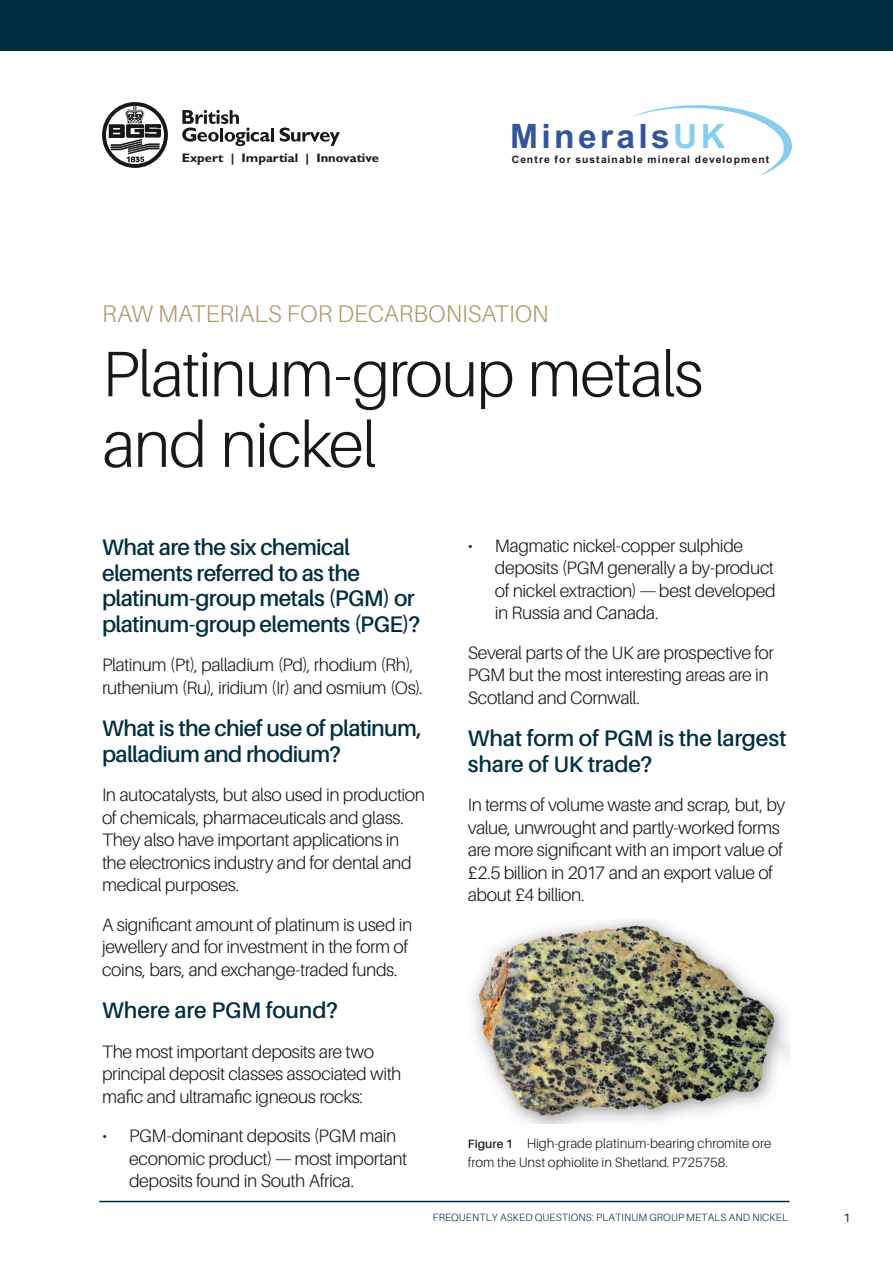
<style>
.page{position:relative;width:893px;height:1263px;background:#fff}
.page>*{position:absolute;margin:0;border:0;box-sizing:border-box;transform-origin:0 0}
.H3_Heading_-_White{font:300 64.5px/70.5px "Aileron";letter-spacing:-.025em;color:#1a171c}
.t1{font:700 33.6px "Arial";letter-spacing:.1em;color:#34549e}
.t2{font:300 24px "Aileron";color:#ac9b6e}
.question{font:600 22.5px/25.5px "Aileron";letter-spacing:-.025em;color:#002e3e}
.question-2{font:600 22.5px "Aileron";letter-spacing:-.005em;color:#002e3e}
.answer_text{font:300 18px/22.5px "Aileron";letter-spacing:-.025em;color:#1a171c}
.t3{font:300 13.5px/18px "Aileron";color:#1a171c}
.t4{font:700 12.45px "Gill Sans";color:#1a171c;scale:1.05 1}
.t5{font:12px "Aileron";color:#002e3e}
.t6{font:300 10.5px "Aileron";letter-spacing:.01em;color:#002e3e}
.t7{font:700 10.2px "Arial";letter-spacing:.095em;color:#1a171c}
.s1{color:#87cdee}
.s2{font-weight:600;font-size:12px}
</style>
<div class="page">
<hr style="left:99px;top:1201px;width:690px;height:1px;background:#002e3e">
<div style="left:0;top:0;width:893px;height:51px;background:#002e3e"></div>
<svg style="left:280px;top:128px;width:60px;height:18px"></svg>
<svg style="left:182px;top:110px;width:92px;height:36px"></svg>
<svg style="left:109px;top:107px;width:52px;height:56px"></svg>
<div style="left:102px;top:102px;width:66px;height:66px;border:4px solid #1a171c;border-radius:50%"></div>
<svg style="left:631px;top:105px;width:161px;height:71px"></svg>
<img style="left:473px;top:919px;width:316px;height:204px">
<p class="t4" style="left:182px;top:150px;width:189px">Expert | Impartial | Innovative</p>
<p class="t1" style="left:510px;top:114px;width:217px">Minerals<span class="s1">UK</span></p>
<p class="t7" style="left:512px;top:153px;width:259px">Centre for sustainable mineral development</p>
<p class="t2" style="left:102px;top:300px;width:448px">RAW MATERIALS FOR DECARBONISATION</p>
<p class="H3_Heading_-_White" style="left:102px;top:339px;width:603px">Platinum-group metals and nickel</p>
<p class="question" style="left:102px;top:535px;width:320px">What are the six chemical elements referred to as the platinum-group metals (PGM) or platinum-group elements (PGE)?</p>
<p class="answer_text" style="left:102px;top:654px;width:322px">Platinum (Pt), palladium (Pd), rhodium (Rh), ruthenium (Ru), iridium (Ir) and osmium (Os).</p>
<p class="question" style="left:102px;top:716px;width:321px">What is the chief use of platinum, palladium and rhodium?</p>
<p class="answer_text" style="left:102px;top:784px;width:325px">In autocatalysts, but also used in production of chemicals, pharmaceuticals and glass.<br>They also have important applications in the electronics industry and for dental and medical purposes.</p>
<p class="answer_text" style="left:102px;top:913px;width:312px">A significant amount of platinum is used in jewellery and for investment in the form of coins, bars, and exchange-traded funds.</p>
<p class="question-2" style="left:102px;top:998px;width:237px">Where are PGM found?</p>
<p class="answer_text" style="left:102px;top:1040px;width:301px">The most important deposits are two principal deposit classes associated with mafic and ultramafic igneous rocks:</p>
<p class="answer_text" style="left:129px;top:1125px;width:280px;text-indent:-27px">• PGM-dominant deposits (PGM main economic product)—most important deposits found in South Africa.</p>
<p class="answer_text" style="left:495px;top:534px;width:283px;text-indent:-27px">• Magmatic nickel-copper sulphide deposits (PGM generally a by-product of nickel extraction)—best developed in Russia and Canada.</p>
<p class="answer_text" style="left:468px;top:641px;width:308px">Several parts of the UK are prospective for<br>PGM but the most interesting areas are in<br>Scotland and Cornwall.</p>
<p class="question" style="left:468px;top:726px;width:320px">What form of PGM is the largest share of UK trade?</p>
<p class="answer_text" style="left:468px;top:794px;width:319px">In terms of volume waste and scrap, but, by value, unwrought and partly-worked forms are more significant with an import value of £2.5 billion in 2017 and an export value of about £4 billion.</p>
<p class="t3" style="left:468px;top:1135px;width:305px"><span class="s2">Figure 1</span> High-grade platinum-bearing chromite ore from the Unst ophiolite in Shetland. P725758.</p>
<p class="t6" style="left:433px;top:1211px;width:357px">FREQUENTLY ASKED QUESTIONS: PLATINUM GROUP METALS AND NICKEL</p>
<p class="t5" style="left:843px;top:1211px;width:8px">1</p>
</div>
